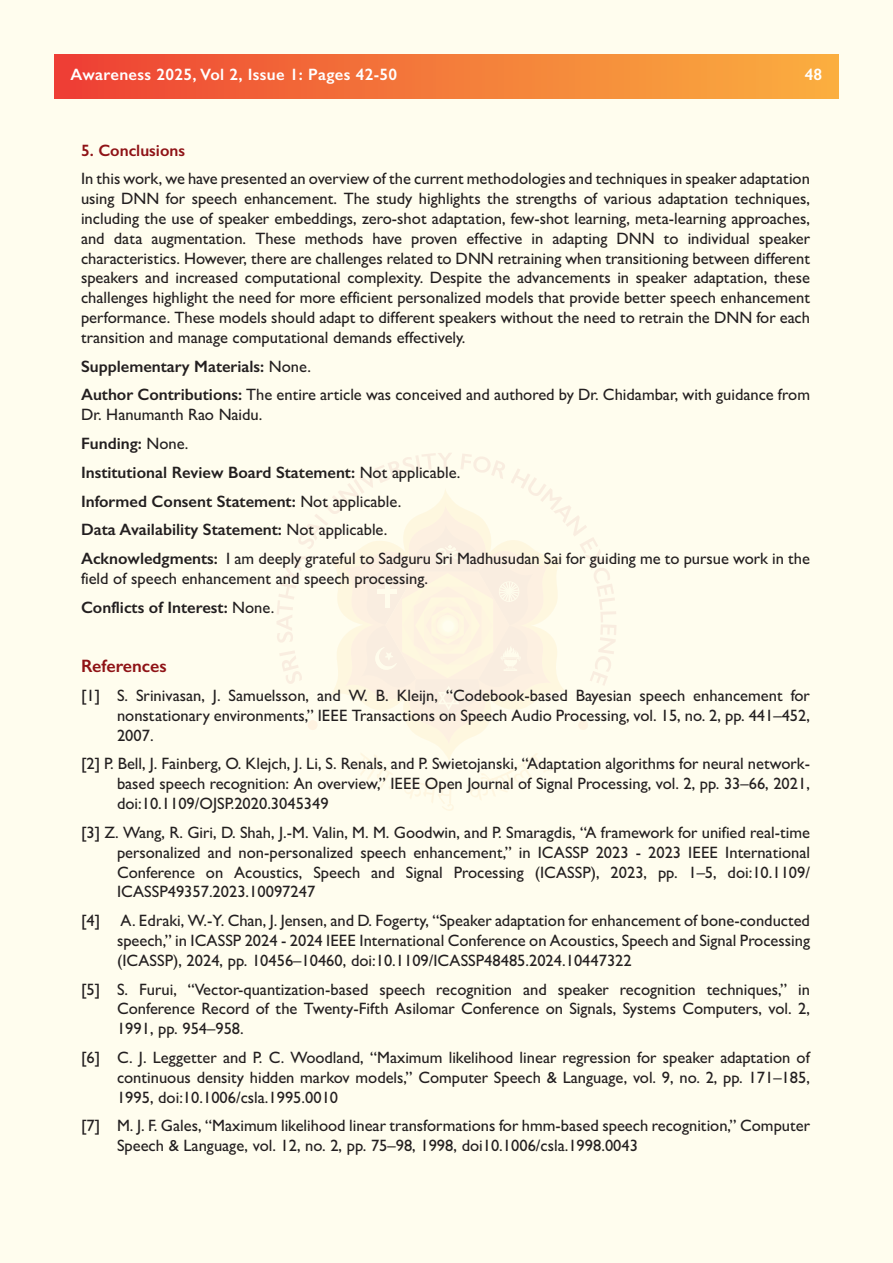
<style>
.page{position:relative;width:893px;height:1263px;background:#fff}
.page>*{position:absolute;margin:0;border:0;box-sizing:border-box;transform-origin:0 0}
.t1{font:600 18px "Gill Sans";color:#8f1316}
.t2{font:500 16.5px/19.8px "Gill Sans";color:#231f20;text-align:justify}
.t3{font:600 16.5px "Gill Sans";color:#231f20}
.t4{font:600 16.5px "Gill Sans";letter-spacing:.02em;color:#fff}
.t5{font:600 16.5px "Gill Sans";color:#8f1316}
.s1{font-weight:500}
.s2{font-weight:600}
</style>
<div class="page">
<div style="left:0;top:0;width:892px;height:1263px;background:#fffdee"></div>
<hr style="left:892px;top:0;width:1px;height:1263px;background:#fffdee">
<svg style="left:277px;top:453px;width:339px;height:358px"></svg>
<div style="left:54px;top:54px;width:785px;height:44px;background:linear-gradient(to right,#ee4234,#fab140)"></div>
<p class="t4" style="left:71px;top:64px;width:328px">Awareness 2025, Vol 2, Issue 1: Pages 42-50</p>
<p class="t4" style="left:805px;top:64px;width:19px">48</p>
<p class="t5" style="left:81px;top:140px;width:106px">5. Conclusions</p>
<p class="t2" style="left:81px;top:169px;width:731px">In this work, we have presented an overview of the current methodologies and techniques in speaker adaptation using DNN for speech enhancement. The study highlights the strengths of various adaptation techniques, including the use of speaker embeddings, zero-shot adaptation, few-shot learning, meta-learning approaches, and data augmentation. These methods have proven effective in adapting DNN to individual speaker characteristics. However, there are challenges related to DNN retraining when transitioning between different speakers and increased computational complexity. Despite the advancements in speaker adaptation, these challenges highlight the need for more efficient personalized models that provide better speech enhancement performance. These models should adapt to different speakers without the need to retrain the DNN for each transition and manage computational demands effectively.</p>
<p class="t3" style="left:81px;top:356px;width:232px">Supplementary Materials: <span class="s1">None.</span></p>
<p class="t2" style="left:81px;top:385px;width:731px"><span class="s2">Author Contributions:</span> The entire article was conceived and authored by Dr. Chidambar, with guidance from<br>Dr. Hanumanth Rao Naidu.</p>
<p class="t3" style="left:81px;top:433px;width:109px">Funding: <span class="s1">None.</span></p>
<p class="t3" style="left:81px;top:462px;width:381px">Institutional Review Board Statement: <span class="s1">Not applicable.</span></p>
<p class="t3" style="left:81px;top:491px;width:322px">Informed Consent Statement: <span class="s1">Not applicable.</span></p>
<p class="t3" style="left:81px;top:520px;width:308px">Data Availability Statement: <span class="s1">Not applicable.</span></p>
<p class="t2" style="left:81px;top:549px;width:731px"><span class="s2">Acknowledgments:</span> I am deeply grateful to Sadguru Sri Madhusudan Sai for guiding me to pursue work in the field of speech enhancement and speech processing.</p>
<p class="t3" style="left:81px;top:597px;width:195px">Conflicts of Interest: <span class="s1">None.</span></p>
<p class="t1" style="left:81px;top:655px;width:87px">References</p>
<p class="t2" style="left:117px;top:685px;width:694px;text-indent:-36px">[1] S. Srinivasan, J. Samuelsson, and W. B. Kleijn, “Codebook-based Bayesian speech enhancement for nonstationary environments,” IEEE Transactions on Speech Audio Processing, vol. 15, no. 2, pp. 441–452, 2007.</p>
<p class="t2" style="left:117px;top:754px;width:694px;text-indent:-36px">[2] P. Bell, J. Fainberg, O. Klejch, J. Li, S. Renals, and P. Swietojanski, “Adaptation algorithms for neural network&shy;based speech recognition: An overview,” IEEE Open Journal of Signal Processing, vol. 2, pp. 33–66, 2021, doi:10.1109/OJSP.2020.3045349</p>
<p class="t2" style="left:117px;top:822px;width:695px;text-indent:-36px">[3] Z. Wang, R. Giri, D. Shah, J.-M. Valin, M. M. Goodwin, and P. Smaragdis, “A framework for unified real-time personalized and non-personalized speech enhancement,” in ICASSP 2023 - 2023 IEEE International Conference on Acoustics, Speech and Signal Processing (ICASSP), 2023, pp. 1–5, doi:10.1109/ ICASSP49357.2023.10097247</p>
<p class="t2" style="left:117px;top:910px;width:695px;text-indent:-36px">[4] A. Edraki, W.-Y. Chan, J. Jensen, and D. Fogerty, “Speaker adaptation for enhancement of bone-conducted speech,” in ICASSP 2024 - 2024 IEEE International Conference on Acoustics, Speech and Signal Processing (ICASSP), 2024, pp. 10456–10460, doi:10.1109/ICASSP48485.2024.10447322</p>
<p class="t2" style="left:117px;top:979px;width:694px;text-indent:-36px">[5] S. Furui, “Vector-quantization-based speech recognition and speaker recognition techniques,” in Conference Record of the Twenty-Fifth Asilomar Conference on Signals, Systems Computers, vol. 2, 1991, pp. 954–958.</p>
<p class="t2" style="left:117px;top:1047px;width:694px;text-indent:-36px">[6] C. J. Leggetter and P. C. Woodland, “Maximum likelihood linear regression for speaker adaptation of continuous density hidden markov models,” Computer Speech &amp; Language, vol. 9, no. 2, pp. 171–185, 1995, doi:10.1006/csla.1995.0010</p>
<p class="t2" style="left:117px;top:1116px;width:694px;text-indent:-36px">[7] M. J. F. Gales, “Maximum likelihood linear transformations for hmm-based speech recognition,” Computer<br>Speech &amp; Language, vol. 12, no. 2, pp. 75–98, 1998, doi10.1006/csla.1998.0043</p>
</div>
